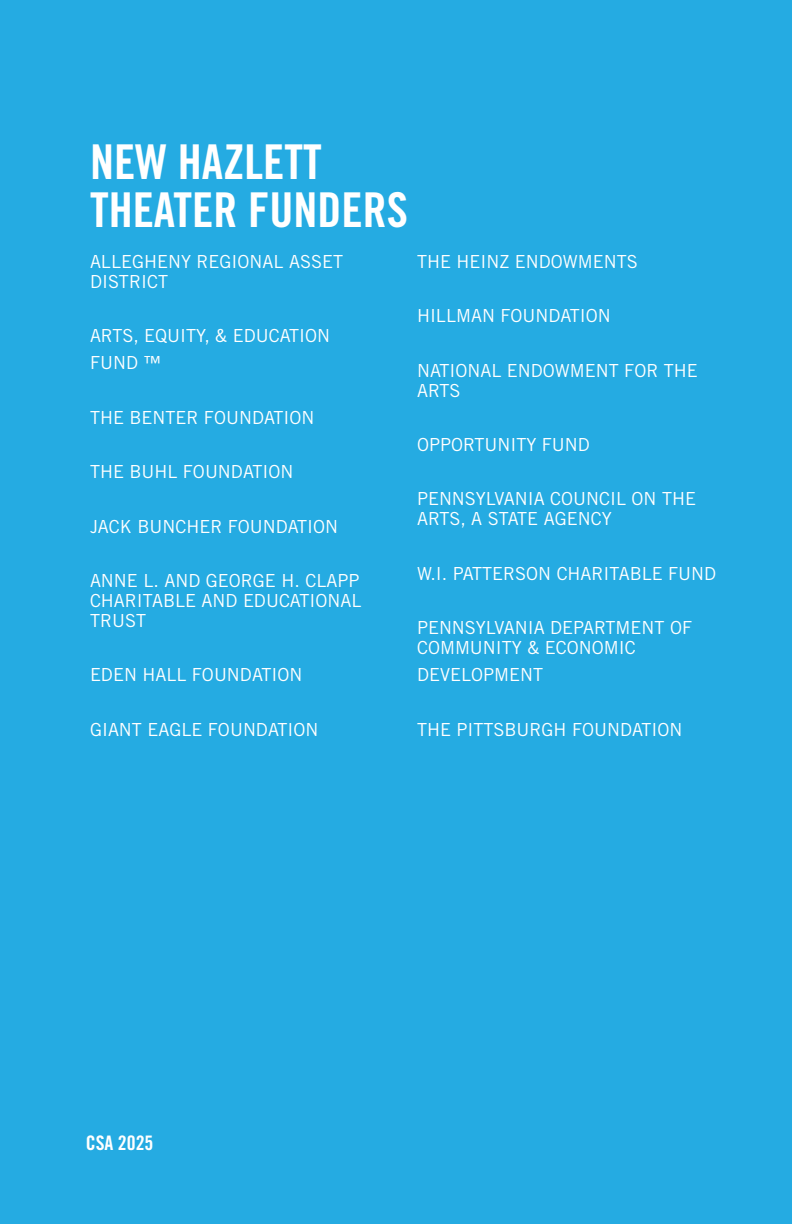
<style>
.page{position:relative;width:792px;height:1224px;background:#25abe2}
.page>*{position:absolute;margin:0;border:0;box-sizing:border-box;transform-origin:0 0}
.t1{font:48px "Trade Gothic LT Std Bd Cn 20";color:#fff}
.t2{font:20px "Trade Gothic LT Std Bd Cn 20";color:#fff}
.t3{font:18px/20px "Trade Gothic LT Std";color:#fff}
</style>
<div class="page">
<p class="t1" style="left:90px;top:132px;width:233px">NEW HAZLETT</p>
<p class="t1" style="left:90px;top:180px;width:320px">THEATER FUNDERS</p>
<p class="t3" style="left:90px;top:251px;width:255px">ALLEGHENY REGIONAL ASSET<br>DISTRICT</p>
<p class="t3" style="left:90px;top:326px;width:242px">ARTS, EQUITY, &amp; EDUCATION</p>
<p class="t3" style="left:90px;top:353px;width:73px">FUND ™</p>
<p class="t3" style="left:90px;top:407px;width:226px">THE BENTER FOUNDATION</p>
<p class="t3" style="left:90px;top:462px;width:205px">THE BUHL FOUNDATION</p>
<p class="t3" style="left:90px;top:516px;width:250px">JACK BUNCHER FOUNDATION</p>
<p class="t3" style="left:90px;top:570px;width:273px;text-align:justify">ANNE L. AND GEORGE H. CLAPP CHARITABLE AND EDUCATIONAL TRUST</p>
<p class="t3" style="left:90px;top:665px;width:214px">EDEN HALL FOUNDATION</p>
<p class="t3" style="left:417px;top:251px;width:222px">THE HEINZ ENDOWMENTS</p>
<p class="t3" style="left:417px;top:306px;width:195px">HILLMAN FOUNDATION</p>
<p class="t3" style="left:417px;top:360px;width:282px">NATIONAL ENDOWMENT FOR THE<br>ARTS</p>
<p class="t3" style="left:417px;top:434px;width:174px">OPPORTUNITY FUND</p>
<p class="t3" style="left:417px;top:489px;width:281px">PENNSYLVANIA COUNCIL ON THE<br>ARTS, A STATE AGENCY</p>
<p class="t3" style="left:417px;top:563px;width:301px">W.I. PATTERSON CHARITABLE FUND</p>
<p class="t3" style="left:417px;top:618px;width:277px">PENNSYLVANIA DEPARTMENT OF<br>COMMUNITY &amp; ECONOMIC</p>
<p class="t3" style="left:417px;top:665px;width:128px">DEVELOPMENT</p>
<p class="t3" style="left:90px;top:719px;width:230px">GIANT EAGLE FOUNDATION</p>
<p class="t3" style="left:417px;top:719px;width:267px">THE PITTSBURGH FOUNDATION</p>
<p class="t2" style="left:86px;top:1131px;width:69px">CSA 2025</p>
</div>
